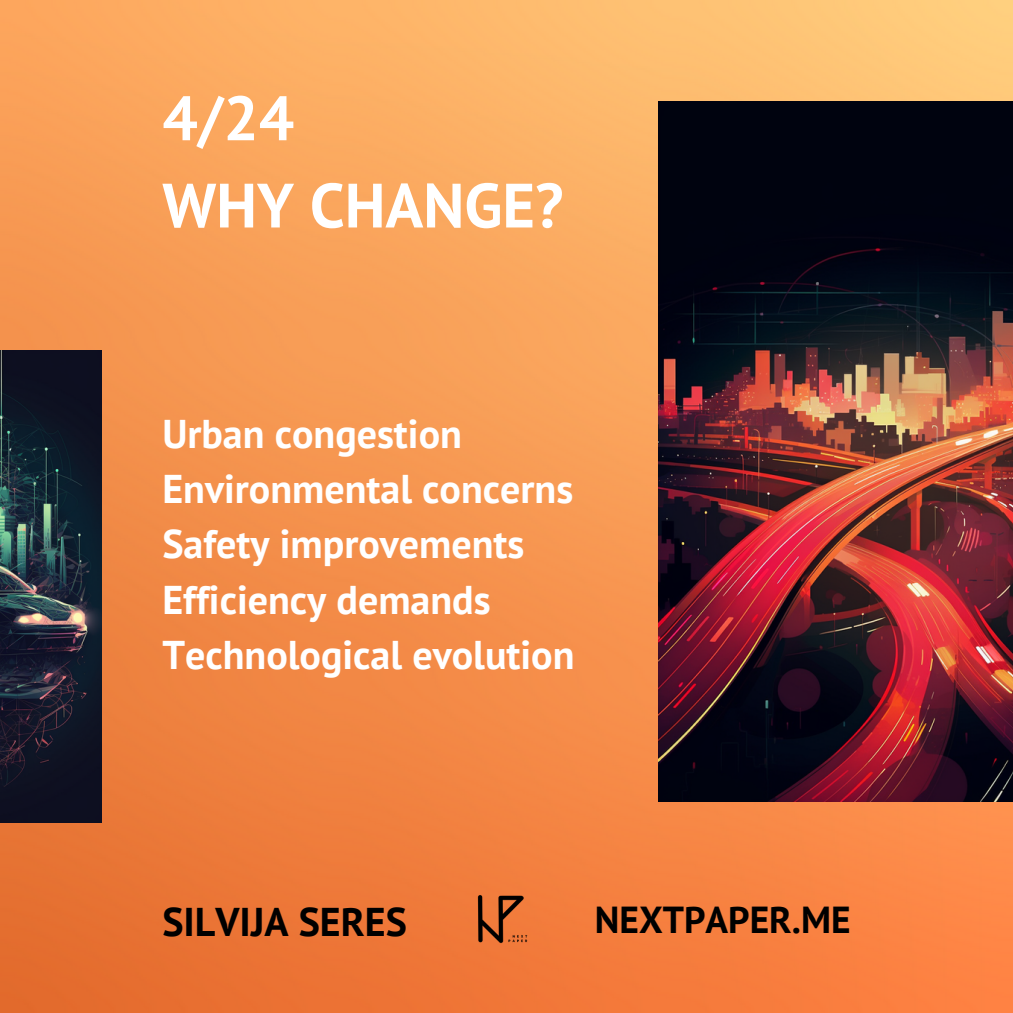
<style>
.page{position:relative;width:1013px;height:1013px;background:#fff}
.page>*{position:absolute;margin:0;border:0;box-sizing:border-box;transform-origin:0 0}
.t1{font:700 62.5px/87.2px "PT Sans";color:#fff}
.t2{font:700 40px "PT Sans";color:#fff}
.t3{font:700 40px "PT Sans";color:#000}
.t4{font:700 37.5px "PT Sans";color:#000}
</style>
<div class="page">
<img style="left:0;top:0;width:1012px;height:1012px">
<img style="left:658px;top:101px;width:354px;height:701px">
<img style="left:471px;top:890px;width:59px;height:58px">
<img style="left:0;top:350px;width:101px;height:472px">
<h1 class="t1" style="left:162px;top:73px;width:402px">4/24<br>WHY CHANGE?</h1>
<p class="t2" style="left:162px;top:407px;width:301px">Urban congestion</p>
<p class="t2" style="left:162px;top:462px;width:412px">Environmental concerns</p>
<p class="t2" style="left:162px;top:517px;width:363px">Safety improvements</p>
<p class="t2" style="left:162px;top:573px;width:330px">Efficiency demands</p>
<p class="t2" style="left:162px;top:628px;width:413px">Technological evolution</p>
<h2 class="t3" style="left:162px;top:894px;width:246px">SILVIJA SERES</h2>
<p class="t4" style="left:595px;top:894px;width:257px">NEXTPAPER.ME</p>
</div>
